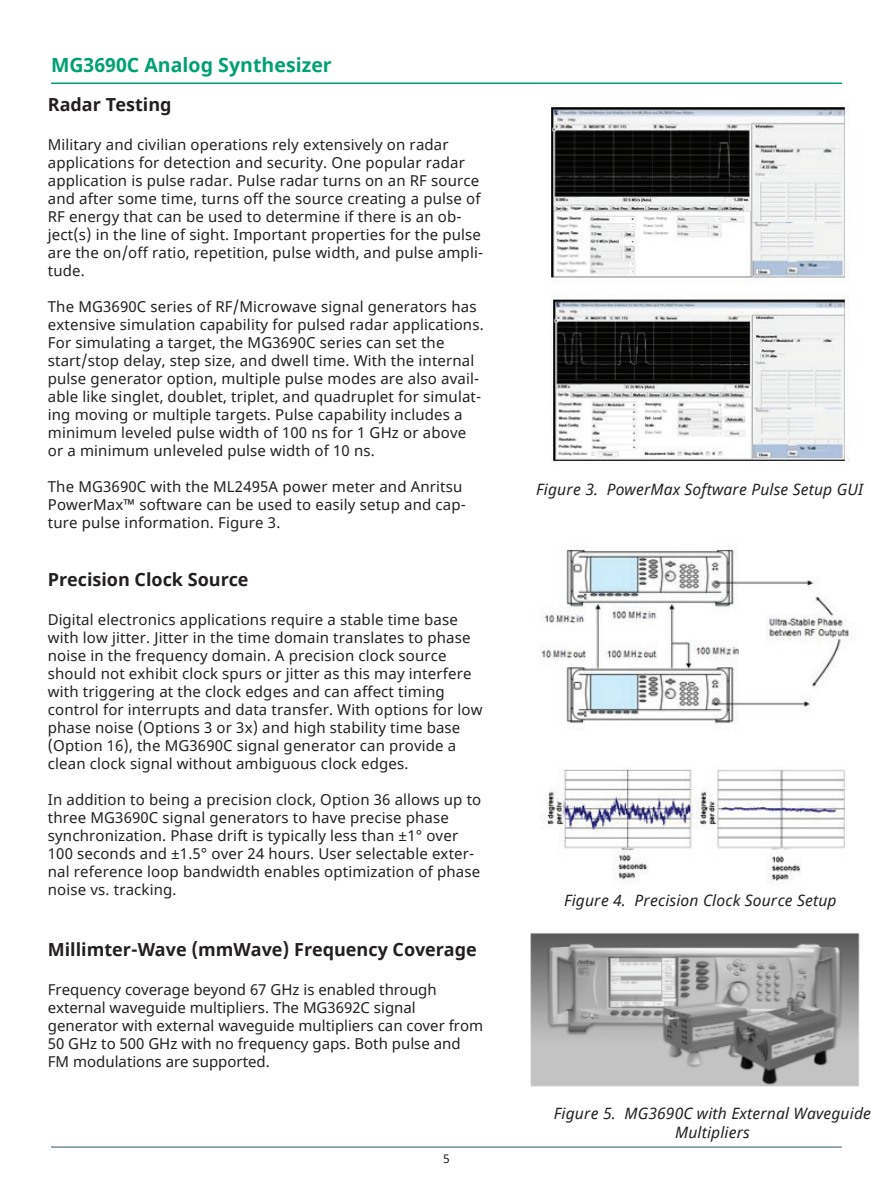
<style>
.page{position:relative;width:893px;height:1191px;background:#fff}
.page>*{position:absolute;margin:0;border:0;box-sizing:border-box;transform-origin:0 0}
.t1{font:700 19.5px "Noto Sans";letter-spacing:.005em;color:#00a075}
.t2{font:700 18px "Noto Sans";color:#231f20}
.t3{font:italic 15.6px/18.8px "Noto Sans";letter-spacing:.01em;color:#231f20;text-align:center}
.t4{font:15px/18px "Noto Sans";letter-spacing:.01em;color:#231f20}
.t5{font:12px "Noto Sans";color:#231f20}
</style>
<div class="page">
<hr style="left:51px;top:1146px;width:791px;height:1px;background:#738a95">
<hr style="left:51px;top:82px;width:791px;height:2px;background:#00a075">
<img style="left:551px;top:105px;width:299px;height:357px">
<img style="left:540px;top:549px;width:311px;height:335px">
<img style="left:530px;top:933px;width:330px;height:154px">
<h1 class="t1" style="left:51px;top:51px;width:282px">MG3690C Analog Synthesizer</h1>
<p class="t2" style="left:48px;top:91px;width:125px">Radar Testing</p>
<p class="t4" style="left:48px;top:136px;width:437px">Military and civilian operations rely extensively on radar applications for detection and security. One popular radar application is pulse radar. Pulse radar turns on an RF source and after some time, turns off the source creating a pulse of RF energy that can be used to determine if there is an ob&shy;ject(s) in the line of sight. Important properties for the pulse are the on/off ratio, repetition, pulse width, and pulse ampli&shy;tude.</p>
<p class="t4" style="left:48px;top:298px;width:437px">The MG3690C series of RF/Microwave signal generators has extensive simulation capability for pulsed radar applications.<br>For simulating a target, the MG3690C series can set the start/stop delay, step size, and dwell time. With the internal pulse generator option, multiple pulse modes are also avail&shy;able like singlet, doublet, triplet, and quadruplet for simulat&shy;ing moving or multiple targets. Pulse capability includes a minimum leveled pulse width of 100 ns for 1 GHz or above or a minimum unleveled pulse width of 10 ns.</p>
<p class="t4" style="left:48px;top:478px;width:420px">The MG3690C with the ML2495A power meter and Anritsu<br>PowerMax™ software can be used to easily setup and cap&shy;ture pulse information. Figure 3.</p>
<p class="t2" style="left:48px;top:566px;width:202px">Precision Clock Source</p>
<p class="t4" style="left:48px;top:611px;width:436px">Digital electronics applications require a stable time base with low jitter. Jitter in the time domain translates to phase noise in the frequency domain. A precision clock source should not exhibit clock spurs or jitter as this may interfere with triggering at the clock edges and can affect timing control for interrupts and data transfer. With options for low phase noise (Options 3 or 3x) and high stability time base (Option 16), the MG3690C signal generator can provide a clean clock signal without ambiguous clock edges.</p>
<p class="t4" style="left:48px;top:791px;width:435px">In addition to being a precision clock, Option 36 allows up to three MG3690C signal generators to have precise phase synchronization. Phase drift is typically less than ±1° over 100 seconds and ±1.5° over 24 hours. User selectable exter&shy;nal reference loop bandwidth enables optimization of phase noise vs. tracking.</p>
<p class="t2" style="left:48px;top:937px;width:430px">Millimter-Wave (mmWave) Frequency Coverage</p>
<p class="t4" style="left:48px;top:981px;width:437px">Frequency coverage beyond 67 GHz is enabled through external waveguide multipliers. The MG3692C signal generator with external waveguide multipliers can cover from 50 GHz to 500 GHz with no frequency gaps. Both pulse and FM modulations are supported.</p>
<p class="t5" style="left:443px;top:1150px;width:8px">5</p>
<p class="t3" style="left:536px;top:479px;width:328px">Figure 3. PowerMax Software Pulse Setup GUI</p>
<p class="t3" style="left:564px;top:890px;width:274px">Figure 4. Precision Clock Source Setup</p>
<p class="t3" style="left:554px;top:1104px;width:318px">Figure 5. MG3690C with External Waveguide<br>Multipliers</p>
</div>
